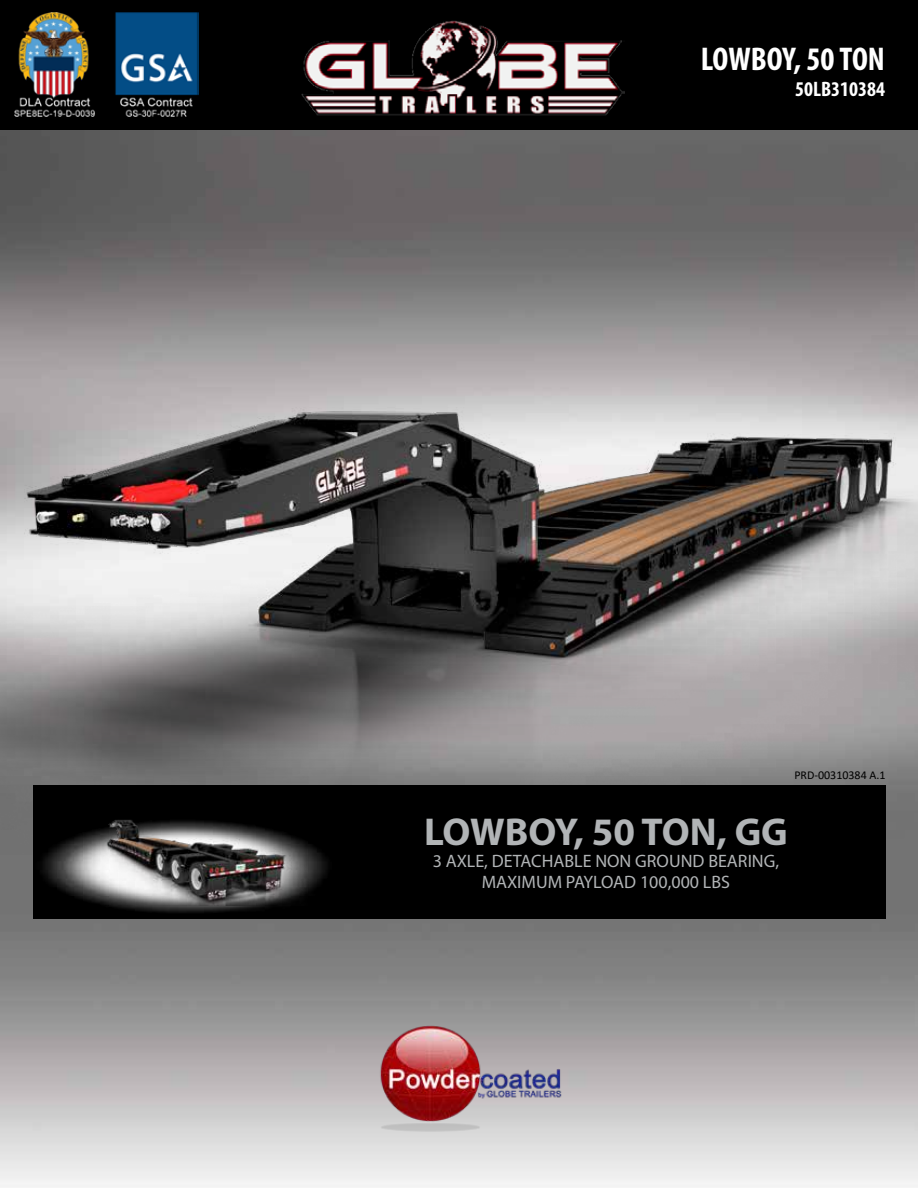
<style>
.page{position:relative;width:918px;height:1188px;background:#fff}
.page>*{position:absolute;margin:0;border:0;box-sizing:border-box;transform-origin:0 0}
.t1{font:700 39px "Myriad Pro";color:#b1b4b6}
.t2{font:700 condensed 33px "Myriad Pro";color:#fff}
.t3{font:700 condensed 21px "Myriad Pro";color:#fff}
.t4{font:18px/21.6px "Myriad Pro";color:#b1b4b6;text-align:center}
.t5{font:12px "Calibri";color:#000}
</style>
<div class="page">
<img style="left:0;top:130px;width:918px;height:1057px">
<img style="left:0;top:295px;width:918px;height:560px">
<div style="left:326px;top:785px;width:560px;height:134px;background:#000"></div>
<img style="left:356px;top:1025px;width:215px;height:109px">
<img style="left:33px;top:785px;width:294px;height:134px">
<div style="left:0;top:0;width:918px;height:130px;background:#000"></div>
<img style="left:15px;top:12px;width:184px;height:104px">
<img style="left:301px;top:20px;width:323px;height:96px">
<img style="left:86px;top:814px;width:230px;height:91px">
<h2 class="t2" style="left:701px;top:38px;width:186px">LOWBOY, 50 TON</h2>
<p class="t3" style="left:795px;top:76px;width:91px">50LB310384</p>
<p class="t5" style="left:794px;top:766px;width:93px">PRD-00310384 A.1</p>
<h1 class="t1" style="left:424px;top:806px;width:365px">LOWBOY, 50 TON, GG</h1>
<p class="t4" style="left:433px;top:850px;width:348px">3 AXLE, DETACHABLE NON GROUND BEARING,<br>MAXIMUM PAYLOAD 100,000 LBS</p>
</div>
